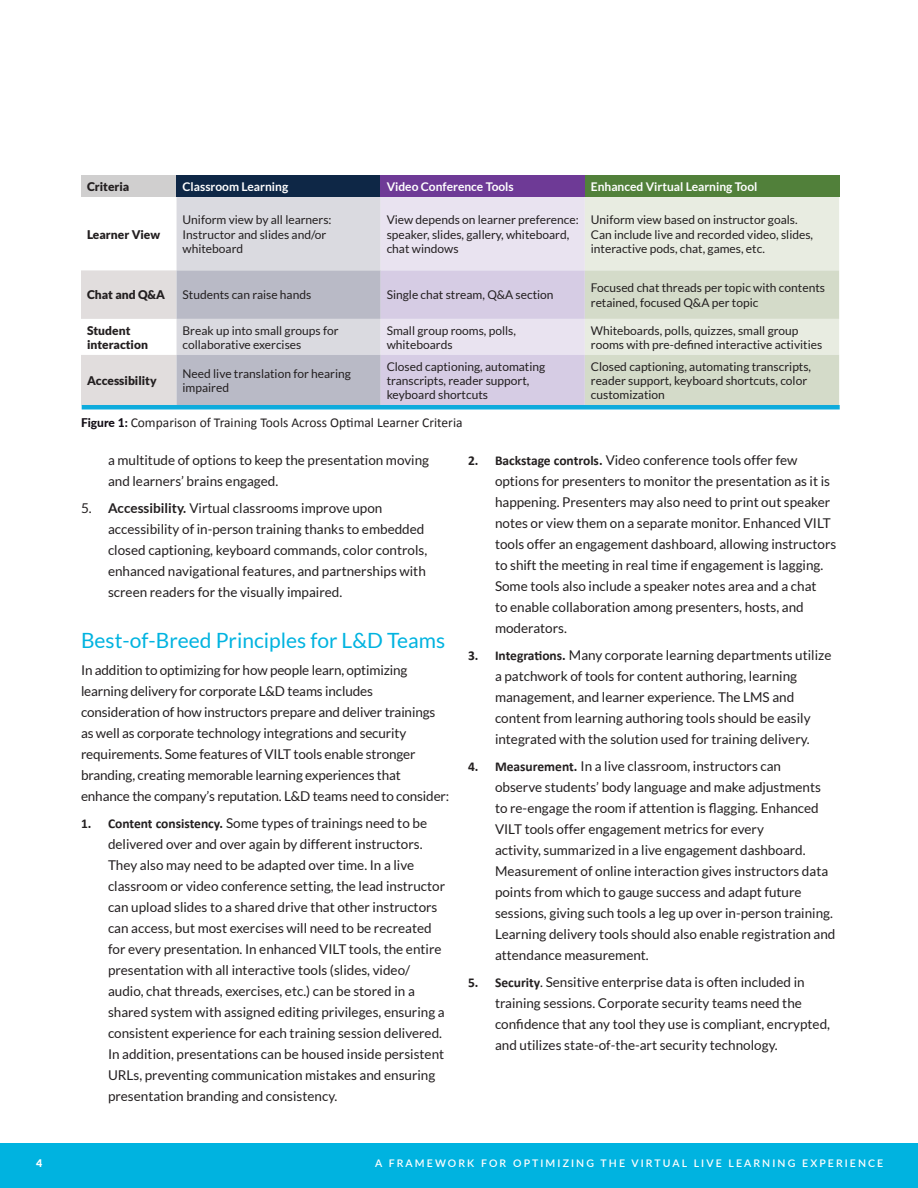
<style>
.page{position:relative;width:918px;height:1188px;background:#fff}
.page>*{position:absolute;margin:0;border:0;box-sizing:border-box;transform-origin:0 0}
.t1{font:21px "Lato";color:#00b3e0}
.t2{font:13.5px/21px "Lato";color:#231f20}
.t3{font:13.5px "Calibri";color:#231f20}
.t4{font:12px/14.4px "Lato";color:#231f20}
.t5{font:700 12px "Lato";color:#fff}
.t6{font:900 12px/14.4px "Lato";color:#231f20}
.t7{font:600 10.5px "Lato";letter-spacing:.2em;color:#fff}
.t8{font:900 10.5px "Lato";color:#fff}
.s1{font-family:"Lato";font-weight:800;font-size:12px;color:#120d15}
.s2{font-weight:700}
.s3{font-family:"Calibri";font-weight:700}
</style>
<div class="page">
<div style="left:0;top:1143px;width:918px;height:45px;background:#00b3e0"></div>
<div style="left:81px;top:175px;width:96px;height:22px;background:#d0cfcf"></div>
<div style="left:177px;top:175px;width:204px;height:22px;background:#0e2746"></div>
<div style="left:381px;top:175px;width:204px;height:22px;background:#6e3a96"></div>
<div style="left:585px;top:175px;width:254px;height:22px;background:#51803a"></div>
<svg style="left:81px;top:197px;width:758px;height:208px;background:#dbdbdd"></svg>
<hr style="left:82px;top:405px;width:758px;height:4px;background:#0eabdc">
<p class="t6" style="left:87px;top:179px;width:44px">Criteria</p>
<p class="t5" style="left:183px;top:180px;width:107px">Classroom Learning</p>
<p class="t5" style="left:387px;top:180px;width:129px">Video Conference Tools</p>
<p class="t5" style="left:591px;top:180px;width:168px">Enhanced Virtual Learning Tool</p>
<p class="t6" style="left:87px;top:227px;width:75px">Learner View</p>
<p class="t4" style="left:183px;top:213px;width:151px">Uniform view by all learners:<br>Instructor and slides and/or whiteboard</p>
<p class="t4" style="left:387px;top:213px;width:194px">View depends on learner preference: speaker, slides, gallery, whiteboard, chat windows</p>
<p class="t4" style="left:591px;top:213px;width:224px">Uniform view based on instructor goals.<br>Can include live and recorded video, slides, interactive pods, chat, games, etc.</p>
<p class="t6" style="left:87px;top:288px;width:79px">Chat and Q&amp;A</p>
<p class="t4" style="left:183px;top:288px;width:130px">Students can raise hands</p>
<p class="t4" style="left:387px;top:288px;width:168px">Single chat stream, Q&amp;A section</p>
<p class="t4" style="left:591px;top:281px;width:236px">Focused chat threads per topic with contents retained, focused Q&amp;A per topic</p>
<p class="t6" style="left:87px;top:323px;width:62px">Student interaction</p>
<p class="t4" style="left:183px;top:323px;width:158px">Break up into small groups for collaborative exercises</p>
<p class="t4" style="left:387px;top:323px;width:131px">Small group rooms, polls, whiteboards</p>
<p class="t4" style="left:591px;top:323px;width:233px">Whiteboards, polls, quizzes, small group rooms with pre-defined interactive activities</p>
<p class="t6" style="left:87px;top:373px;width:71px">Accessibility</p>
<p class="t4" style="left:183px;top:366px;width:170px">Need live translation for hearing impaired</p>
<p class="t4" style="left:387px;top:359px;width:160px">Closed captioning, automating transcripts, reader support, keyboard shortcuts</p>
<p class="t4" style="left:591px;top:359px;width:222px">Closed captioning, automating transcripts, reader support, keyboard shortcuts, color customization</p>
<p class="t3" style="left:81px;top:414px;width:383px"><span class="s1">Figure 1:</span> Comparison of Training Tools Across Optimal Learner Criteria</p>
<p class="t2" style="left:108px;top:450px;width:323px">a multitude of options to keep the presentation moving and learners’ brains engaged.</p>
<p class="t2" style="left:108px;top:498px;width:321px;text-indent:-27px">5. <span class="s2">Accessibility.</span> Virtual classrooms improve upon accessibility of in-person training thanks to embedded closed captioning, keyboard commands, color controls, enhanced navigational features, and partnerships with screen readers for the visually impaired.</p>
<h1 class="t1" style="left:81px;top:628px;width:366px">Best-of-Breed Principles for L&amp;D Teams</h1>
<p class="t2" style="left:81px;top:660px;width:370px">In addition to optimizing for how people learn, optimizing learning delivery for corporate L&amp;D teams includes consideration of how instructors prepare and deliver trainings as well as corporate technology integrations and security requirements. Some features of VILT tools enable stronger branding, creating memorable learning experiences that enhance the company’s reputation. L&amp;D teams need to consider:</p>
<p class="t2" style="left:108px;top:813px;width:339px;text-indent:-27px"><span class="s3">1. Content consistency.</span> Some types of trainings need to be delivered over and over again by different instructors.<br>They also may need to be adapted over time. In a live classroom or video conference setting, the lead instructor can upload slides to a shared drive that other instructors can access, but most exercises will need to be recreated for every presentation. In enhanced VILT tools, the entire presentation with all interactive tools (slides, video/ audio, chat threads, exercises, etc.) can be stored in a shared system with assigned editing privileges, ensuring a consistent experience for each training session delivered.<br>In addition, presentations can be housed inside persistent URLs, preventing communication mistakes and ensuring presentation branding and consistency.</p>
<p class="t2" style="left:495px;top:450px;width:343px;text-indent:-27px"><span class="s3">2. Backstage controls.</span> Video conference tools offer few options for presenters to monitor the presentation as it is happening. Presenters may also need to print out speaker notes or view them on a separate monitor. Enhanced VILT tools offer an engagement dashboard, allowing instructors to shift the meeting in real time if engagement is lagging.<br>Some tools also include a speaker notes area and a chat<br>to enable collaboration among presenters, hosts, and moderators.</p>
<p class="t2" style="left:495px;top:645px;width:338px;text-indent:-27px"><span class="s3">3. Integrations.</span> Many corporate learning departments utilize a patchwork of tools for content authoring, learning management, and learner experience. The LMS and content from learning authoring tools should be easily integrated with the solution used for training delivery.</p>
<p class="t2" style="left:495px;top:756px;width:342px;text-indent:-27px"><span class="s3">4. Measurement.</span> In a live classroom, instructors can<br>observe students’ body language and make adjustments to re-engage the room if attention is flagging. Enhanced VILT tools offer engagement metrics for every<br>activity, summarized in a live engagement dashboard.<br>Measurement of online interaction gives instructors data points from which to gauge success and adapt future sessions, giving such tools a leg up over in-person training.<br>Learning delivery tools should also enable registration and attendance measurement.</p>
<p class="t2" style="left:495px;top:972px;width:337px;text-indent:-27px"><span class="s3">5. Security</span>. Sensitive enterprise data is often included in training sessions. Corporate security teams need the confidence that any tool they use is compliant, encrypted, and utilizes state-of-the-art security technology.</p>
<p class="t8" style="left:36px;top:1157px;width:8px">4</p>
<p class="t7" style="left:375px;top:1155px;width:510px">A FRAMEWORK FOR OPTIMIZING THE VIRTUAL LIVE LEARNING EXPERIENCE</p>
</div>
